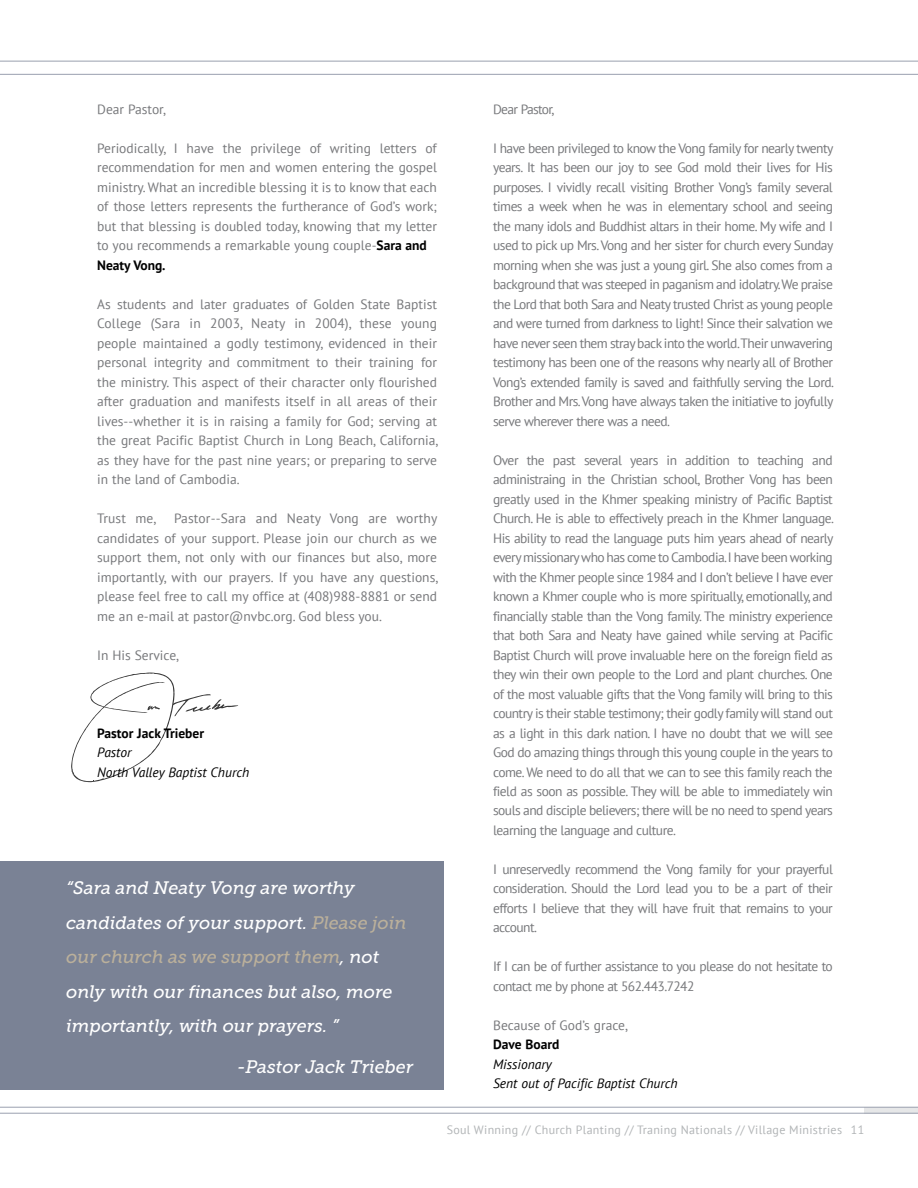
<style>
.page{position:relative;width:918px;height:1188px;background:#fff}
.page>*{position:absolute;margin:0;border:0;box-sizing:border-box;transform-origin:0 0}
.t1{font:italic 18px/34.5px "Museo Slab 500";color:#fff}
.t2{font:13.5px/19.5px "PT Sans";color:#77787b;text-align:justify}
.t3{font:13.5px/19.5px "PT Sans";letter-spacing:-.04em;color:#77787b}
.t4{font:italic 13.5px/19.5px "PT Sans";color:#000}
.t5{font:700 13.5px "PT Sans";color:#000}
.t6{font:13.5px "PT Sans";letter-spacing:-.05em;color:#77787b}
.t7{font:12px "PT Sans";letter-spacing:.025em;color:#b1b4b6}
.s1{font-weight:700;color:#000}
.s2{color:#bbb09b}
</style>
<div class="page">
<div style="left:864px;top:1107px;width:54px;height:6px;background:#e6e7e8"></div>
<hr style="left:0;top:1107px;width:918px;height:1px;background:#9aa0af">
<hr style="left:0;top:1113px;width:918px;height:1px;background:#9aa0af">
<hr style="left:0;top:61px;width:918px;height:1px;background:#9aa0af">
<hr style="left:0;top:74px;width:918px;height:1px;background:#9aa0af">
<svg style="left:71px;top:672px;width:167px;height:110px"></svg>
<div style="left:0;top:861px;width:443px;height:229px;background:#7a8295"></div>
<p class="t2" style="left:97px;top:99px;width:70px">Dear Pastor,</p>
<p class="t2" style="left:97px;top:138px;width:341px;text-align:left">Periodically, I have the privilege of writing letters of recommendation for men and women entering the gospel ministry. What an incredible blessing it is to know that each of those letters represents the furtherance of God’s work; but that blessing is doubled today, knowing that my letter to you recommends a remarkable young couple-<span class="s1">Sara and Neaty Vong.</span></p>
<p class="t2" style="left:97px;top:294px;width:342px">As students and later graduates of Golden State Baptist College (Sara in 2003, Neaty in 2004), these young people maintained a godly testimony, evidenced in their personal integrity and commitment to their training for the ministry. This aspect of their character only flourished after graduation and manifests itself in all areas of their lives--whether it is in raising a family for God; serving at the great Pacific Baptist Church in Long Beach, California, as they have for the past nine years; or preparing to serve in the land of Cambodia.</p>
<p class="t2" style="left:97px;top:508px;width:61px">Trust me,</p>
<p class="t2" style="left:97px;top:508px;width:342px;text-indent:77px">Pastor--Sara and Neaty Vong are worthy candidates of your support. Please join our church as we support them, not only with our finances but also, more importantly, with our prayers. If you have any questions, please feel free to call my office at (408)988-8881 or send me an e-mail at pastor@nvbc.org. God bless you.</p>
<p class="t2" style="left:97px;top:645px;width:83px">In His Service,</p>
<p class="t5" style="left:97px;top:724px;width:108px">Pastor Jack Trieber</p>
<p class="t4" style="left:97px;top:742px;width:154px">Pastor<br>North Valley Baptist Church</p>
<h1 class="t1" style="left:66px;top:871px;width:342px">“Sara and Neaty Vong are worthy candidates of your support. <span class="s2">Please join our church as we support them</span>, not only with our finances but also, more importantly, with our prayers. ”</h1>
<h1 class="t1" style="left:237px;top:1050px;width:177px">-Pastor Jack Trieber</h1>
<p class="t6" style="left:493px;top:100px;width:63px">Dear Pastor,</p>
<p class="t2" style="left:493px;top:138px;width:342px">I have been privileged to know the Vong family for nearly twenty years. It has been our joy to see God mold their lives for His purposes. I vividly recall visiting Brother Vong’s family several times a week when he was in elementary school and seeing the many idols and Buddhist altars in their home. My wife and I used to pick up Mrs. Vong and her sister for church every Sunday morning when she was just a young girl. She also comes from a background that was steeped in paganism and idolatry. We praise the Lord that both Sara and Neaty trusted Christ as young people and were turned from darkness to light! Since their salvation we have never seen them stray back into the world.Their unwavering testimony has been one of the reasons why nearly all of Brother Vong’s extended family is saved and faithfully serving the Lord.<br>Brother and Mrs. Vong have always taken the initiative to joyfully serve wherever there was a need.</p>
<p class="t2" style="left:493px;top:450px;width:342px">Over the past several years in addition to teaching and administraing in the Christian school, Brother Vong has been greatly used in the Khmer speaking ministry of Pacific Baptist Church. He is able to effectively preach in the Khmer language.<br>His ability to read the language puts him years ahead of nearly every missionary who has come to Cambodia. I have been working with the Khmer people since 1984 and I don’t believe I have ever known a Khmer couple who is more spiritually, emotionally, and financially stable than the Vong family. The ministry experience that both Sara and Neaty have gained while serving at Pacific Baptist Church will prove invaluable here on the foreign field as they win their own people to the Lord and plant churches. One of the most valuable gifts that the Vong family will bring to this country is their stable testimony; their godly family will stand out as a light in this dark nation. I have no doubt that we will see God do amazing things through this young couple in the years to come. We need to do all that we can to see this family reach the field as soon as possible. They will be able to immediately win souls and disciple believers; there will be no need to spend years learning the language and culture.</p>
<p class="t2" style="left:493px;top:859px;width:341px">I unreservedly recommend the Vong family for your prayerful consideration. Should the Lord lead you to be a part of their efforts I believe that they will have fruit that remains to your account.</p>
<p class="t3" style="left:493px;top:957px;width:341px">If I can be of further assistance to you please do not hesitate to contact me by phone at 562.443.7242</p>
<p class="t2" style="left:493px;top:1015px;width:136px">Because of God’s grace,</p>
<p class="t5" style="left:493px;top:1036px;width:68px">Dave Board</p>
<p class="t4" style="left:493px;top:1054px;width:186px">Missionary<br>Sent out of Pacific Baptist Church</p>
<p class="t7" style="left:447px;top:1122px;width:419px">Soul Winning // Church Planting // Traning Nationals // Village Ministries 11</p>
</div>
